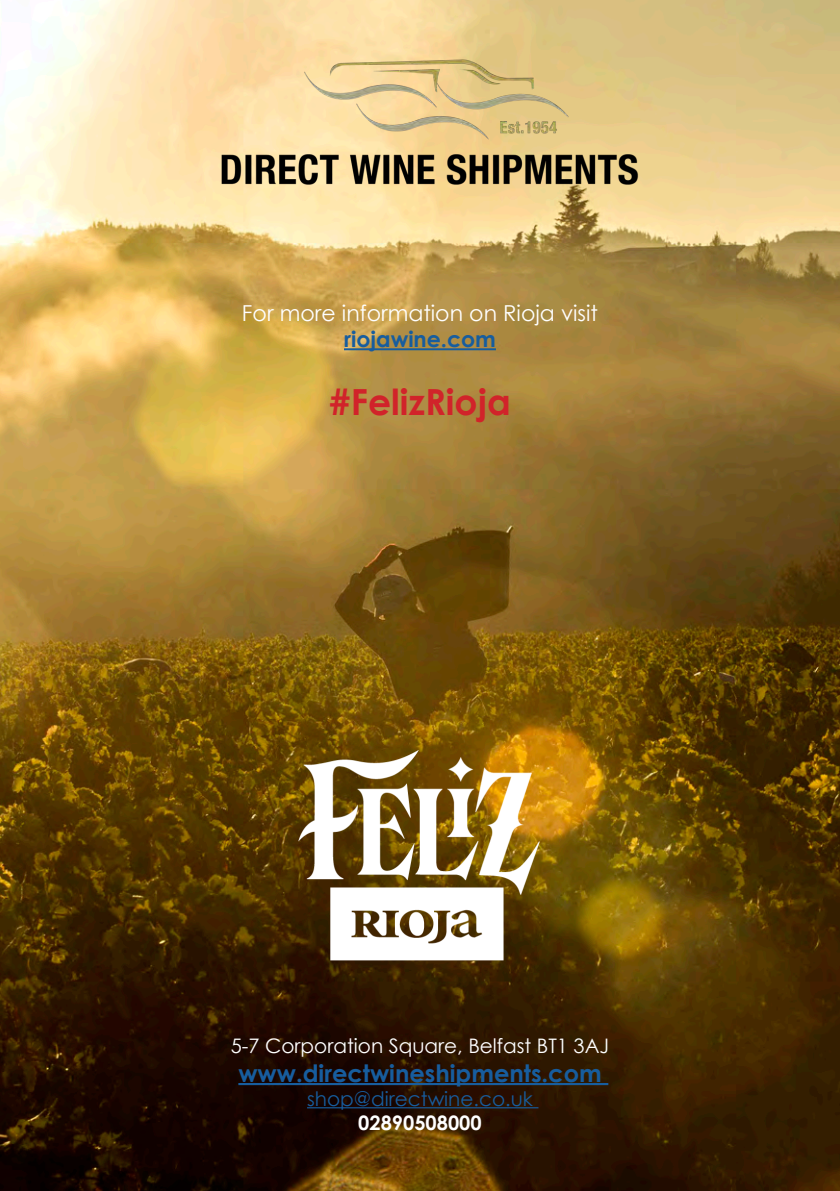
<style>
.page{position:relative;width:840px;height:1191px;background:#fff}
.page>*{position:absolute;margin:0;border:0;box-sizing:border-box;transform-origin:0 0}
.Wine{font:700 36px "Century Gothic";color:#d1232a}
.Style{font:700 24px "Century Gothic";color:#175d9e}
.Wine-2{font:22px "Century Gothic";color:#fff}
.Wine-3{font:700 22px "Century Gothic";color:#175d9e}
.Style-2{font:20px "Century Gothic";color:#fff}
.Style-3{font:20px "Century Gothic";color:#175d9e}
.Style-4{font:700 20px "Century Gothic";color:#fff}
</style>
<div class="page">
<img style="left:0;top:0;width:839px;height:1191px">
<hr style="left:344px;top:348px;width:151px;height:2px;background:#175d9e">
<hr style="left:238px;top:1083px;width:370px;height:2px;background:#175d9e">
<hr style="left:307px;top:1107px;width:231px;height:1px;background:#175d9e">
<img style="left:215px;top:45px;width:428px;height:153px">
<img style="left:280px;top:733px;width:279px;height:250px">
<p class="Wine-2" style="left:242px;top:297px;width:357px">For more information on Rioja visit</p>
<p class="Wine-3" style="left:344px;top:322px;width:153px">riojawine.com</p>
<p class="Wine" style="left:329px;top:374px;width:183px">#FelizRioja</p>
<p class="Style-2" style="left:231px;top:1031px;width:379px">5-7 Corporation Square, Belfast BT1 3AJ</p>
<p class="Style" style="left:238px;top:1055px;width:364px">www.directwineshipments.com</p>
<p class="Style-3" style="left:307px;top:1084px;width:227px">shop@directwine.co.uk</p>
<p class="Style-4" style="left:358px;top:1107px;width:125px">02890508000</p>
</div>
